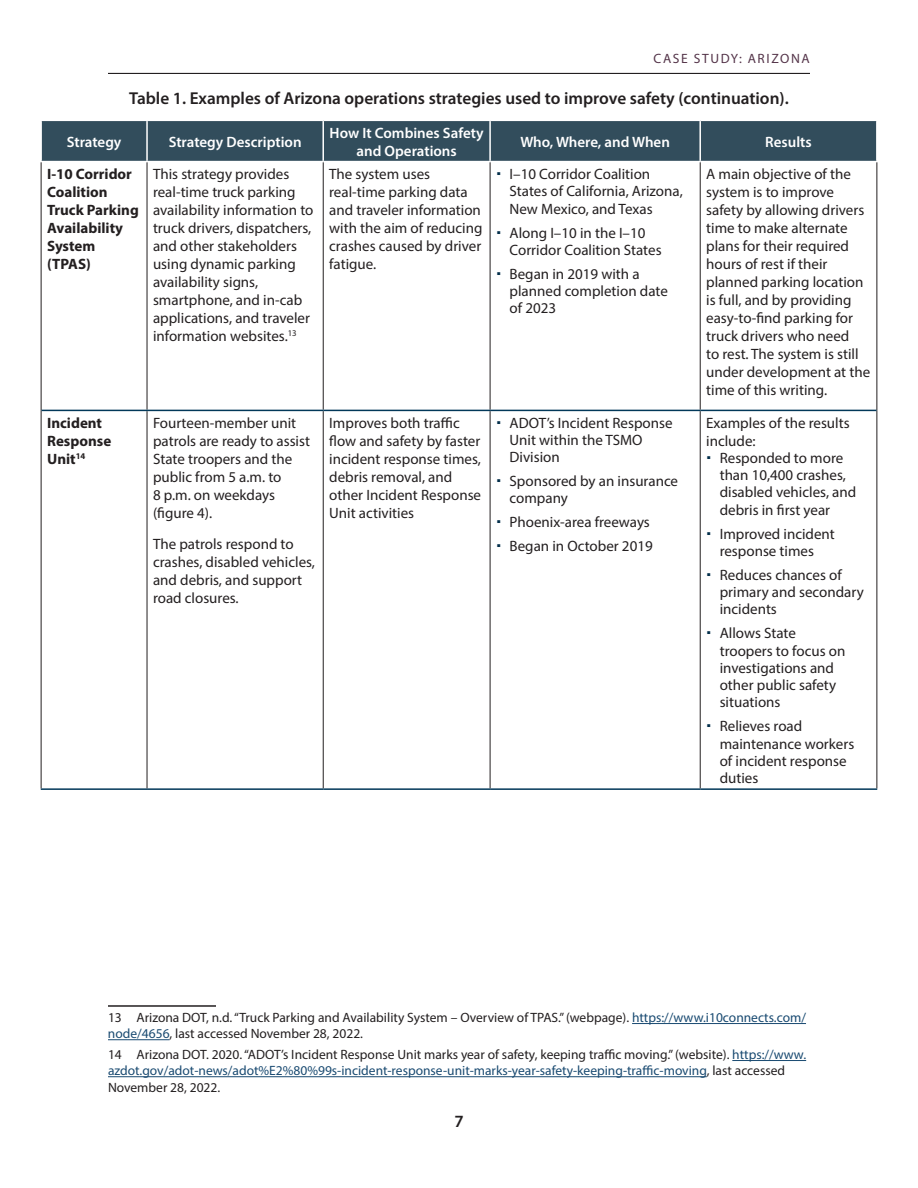
<style>
.page{position:relative;width:918px;height:1188px;background:#fff}
.page>*{position:absolute;margin:0;border:0;box-sizing:border-box;transform-origin:0 0}
.t1{font:600 17.25px "Myriad Pro";color:#231f20}
.t2{font:15px/18px "Myriad Pro";color:#231f20}
.t3{font:600 15px/18px "Myriad Pro";color:#fff;text-align:center}
.t4{font:700 15px/18px "Myriad Pro";color:#231f20}
.t5{font:13.5px/16.2px "Myriad Pro";color:#231f20}
.t6{font:13.5px "Myriad Pro";letter-spacing:.12em;color:#543449}
.s1{color:#194a71}
</style>
<div class="page">
<hr style="left:108px;top:73px;width:702px;height:1px;background:#231f20">
<div style="left:42px;top:121px;width:834px;height:40px;background:#324d5c"></div>
<hr style="left:146px;top:121px;width:2px;height:40px;background:#fff">
<hr style="left:322px;top:121px;width:2px;height:40px;background:#fff">
<hr style="left:489px;top:121px;width:2px;height:40px;background:#fff">
<hr style="left:699px;top:121px;width:2px;height:40px;background:#fff">
<hr style="left:41px;top:162px;width:1px;height:248px;background:#231f20">
<hr style="left:147px;top:162px;width:1px;height:248px;background:#231f20">
<hr style="left:323px;top:162px;width:1px;height:248px;background:#231f20">
<hr style="left:490px;top:162px;width:1px;height:248px;background:#231f20">
<hr style="left:700px;top:162px;width:1px;height:248px;background:#231f20">
<hr style="left:877px;top:162px;width:1px;height:248px;background:#231f20">
<hr style="left:41px;top:410px;width:1px;height:378px;background:#231f20">
<hr style="left:147px;top:411px;width:1px;height:377px;background:#231f20">
<hr style="left:323px;top:411px;width:1px;height:377px;background:#231f20">
<hr style="left:490px;top:411px;width:1px;height:377px;background:#231f20">
<hr style="left:700px;top:411px;width:1px;height:377px;background:#231f20">
<hr style="left:877px;top:410px;width:1px;height:378px;background:#231f20">
<hr style="left:41px;top:410px;width:106px;height:1px;background:#023859">
<hr style="left:147px;top:410px;width:176px;height:1px;background:#023859">
<hr style="left:323px;top:410px;width:167px;height:1px;background:#023859">
<hr style="left:490px;top:410px;width:210px;height:1px;background:#023859">
<hr style="left:700px;top:410px;width:177px;height:1px;background:#023859">
<hr style="left:41px;top:788px;width:106px;height:2px;background:#023859">
<hr style="left:147px;top:788px;width:176px;height:2px;background:#023859">
<hr style="left:323px;top:788px;width:167px;height:2px;background:#023859">
<hr style="left:490px;top:788px;width:210px;height:2px;background:#023859">
<hr style="left:700px;top:788px;width:177px;height:2px;background:#023859">
<hr style="left:108px;top:1005px;width:108px;height:2px;background:#231f20">
<hr style="left:632px;top:1023px;width:174px;height:1px;background:#194a71">
<hr style="left:108px;top:1039px;width:62px;height:1px;background:#194a71">
<hr style="left:732px;top:1060px;width:74px;height:1px;background:#194a71">
<hr style="left:108px;top:1076px;width:599px;height:1px;background:#194a71">
<p class="t6" style="left:654px;top:50px;width:158px">CASE STUDY: ARIZONA</p>
<p class="t1" style="left:129px;top:88px;width:661px">Table 1. Examples of Arizona operations strategies used to improve safety (continuation).</p>
<p class="t3" style="left:67px;top:132px;width:56px">Strategy</p>
<p class="t3" style="left:169px;top:132px;width:134px">Strategy Description</p>
<p class="t3" style="left:330px;top:123px;width:156px">How It Combines Safety and Operations</p>
<p class="t3" style="left:520px;top:132px;width:151px">Who, Where, and When</p>
<p class="t3" style="left:765px;top:132px;width:48px">Results</p>
<p class="t4" style="left:47px;top:165px;width:93px">I-10 Corridor<br>Coalition<br>Truck Parking<br>Availability<br>System (TPAS)</p>
<p class="t2" style="left:153px;top:165px;width:162px">This strategy provides real-time truck parking availability information to truck drivers, dispatchers, and other stakeholders using dynamic parking availability signs, smartphone, and in-cab applications, and traveler information websites.<sup>13</sup></p>
<p class="t2" style="left:329px;top:165px;width:155px">The system uses real-time parking data and traveler information with the aim of reducing crashes caused by driver fatigue.</p>
<p class="t2" style="left:510px;top:165px;width:175px;line-height:17.2px">I–10 Corridor Coalition<br>States of California, Arizona,<br>New Mexico, and Texas</p>
<p class="t2" style="left:706px;top:165px;width:166px">A main objective of the system is to improve safety by allowing drivers time to make alternate plans for their required hours of rest if their planned parking location is full, and by providing easy-to-find parking for truck drivers who need<br>to rest. The system is still under development at the time of this writing.</p>
<p class="t2" style="left:510px;top:224px;width:154px;line-height:17.2px">Along I–10 in the I–10<br>Corridor Coalition States</p>
<p class="t2" style="left:510px;top:265px;width:160px;line-height:17.2px">Began in 2019 with a planned completion date of 2023</p>
<p class="t4" style="left:47px;top:413px;width:66px">Incident<br>Response<br>Unit<sup>14</sup></p>
<p class="t2" style="left:153px;top:413px;width:159px">Fourteen-member unit patrols are ready to assist<br>State troopers and the public from 5 a.m. to<br>8 p.m. on weekdays (figure 4).</p>
<p class="t2" style="left:153px;top:535px;width:164px">The patrols respond to crashes, disabled vehicles, and debris, and support road closures.</p>
<p class="t2" style="left:329px;top:413px;width:153px">Improves both traffic flow and safety by faster incident response times, debris removal, and other Incident Response<br>Unit activities</p>
<p class="t2" style="left:510px;top:414px;width:165px;line-height:17.2px">ADOT’s Incident Response<br>Unit within the TSMO<br>Division</p>
<p class="t2" style="left:510px;top:472px;width:170px;line-height:17.2px">Sponsored by an insurance company</p>
<p class="t2" style="left:510px;top:513px;width:142px">Phoenix-area freeways</p>
<p class="t2" style="left:510px;top:537px;width:145px">Began in October 2019</p>
<p class="t2" style="left:706px;top:413px;width:145px">Examples of the results include:</p>
<p class="t2" style="left:720px;top:449px;width:138px;line-height:17.2px">Responded to more than 10,400 crashes, disabled vehicles, and debris in first year</p>
<p class="t2" style="left:720px;top:525px;width:117px;line-height:17.2px">Improved incident response times</p>
<p class="t2" style="left:720px;top:566px;width:146px;line-height:17.2px">Reduces chances of primary and secondary incidents</p>
<p class="t2" style="left:720px;top:625px;width:127px;line-height:17.2px">Allows State troopers to focus on investigations and other public safety situations</p>
<p class="t2" style="left:720px;top:718px;width:136px;line-height:17.2px">Relieves road maintenance workers of incident response duties</p>
<p class="t5" style="left:108px;top:1009px;width:700px">13 Arizona DOT, n.d. “Truck Parking and Availability System – Overview of TPAS.” (webpage). <span class="s1">https://www.i10connects.com/ node/4656</span>, last accessed November 28, 2022.</p>
<p class="t5" style="left:108px;top:1046px;width:700px">14 Arizona DOT. 2020. “ADOT’s Incident Response Unit marks year of safety, keeping traffic moving.” (website). <span class="s1">https://www. azdot.gov/adot-news/adot%E2%80%99s-incident-response-unit-marks-year-safety-keeping-traffic-moving</span>, last accessed<br>November 28, 2022.</p>
<p class="t1" style="left:454px;top:1111px;width:11px">7</p>
</div>
